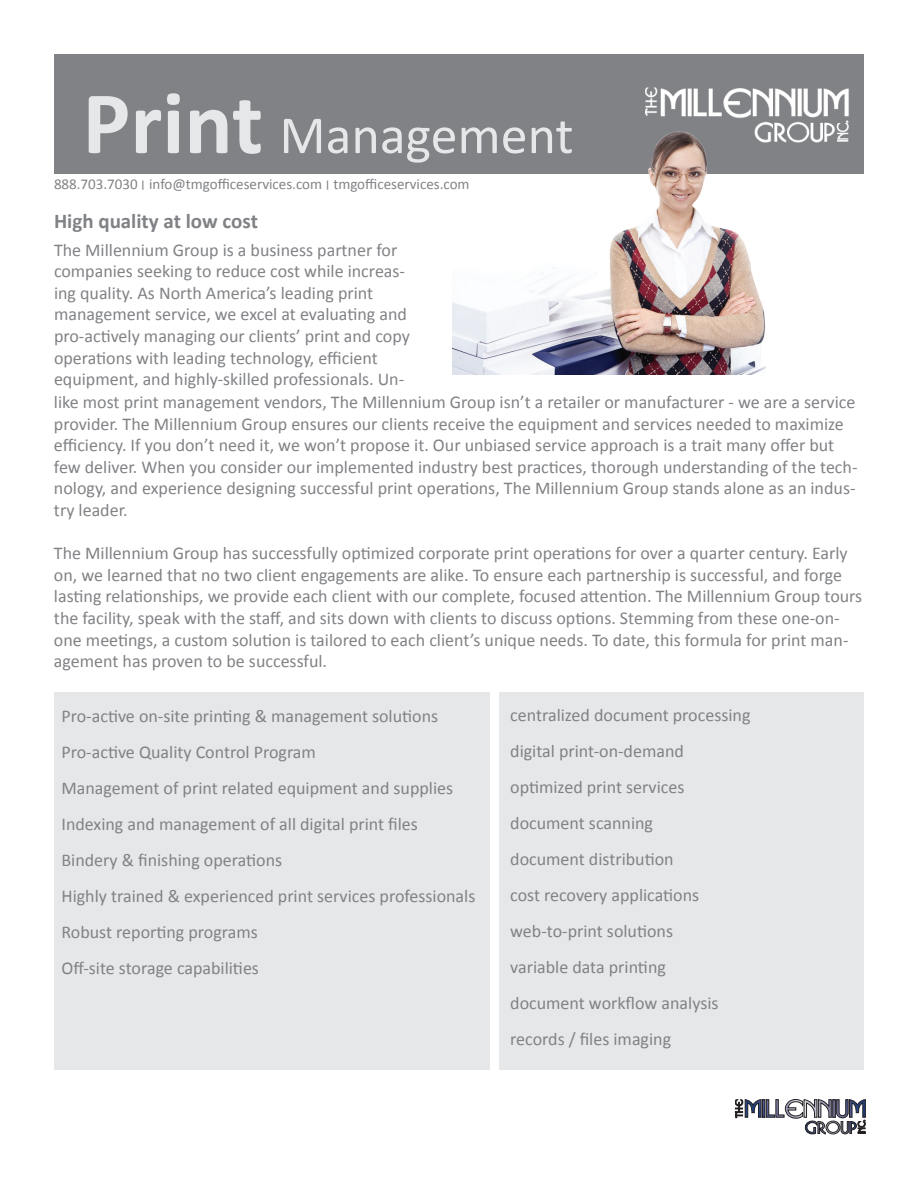
<style>
.page{position:relative;width:918px;height:1188px;background:#fff}
.page>*{position:absolute;margin:0;border:0;box-sizing:border-box;transform-origin:0 0}
.t1{font:54px "Calibri";color:#e6e7e9}
.t2{font:700 21px "Calibri";color:#808285}
.t3{font:18px/21.6px "Calibri";color:#808285}
.t4{font:15px "Calibri";color:#808285}
.s1{font-weight:700;font-size:90px}
.s2{font-family:"Times New Roman"}
</style>
<div class="page">
<div style="left:54px;top:692px;width:810px;height:378px;background:#e6e7e9"></div>
<div style="left:54px;top:54px;width:810px;height:120px;background:#808285"></div>
<svg style="left:734px;top:1099px;width:132px;height:36px"></svg>
<img style="left:452px;top:155px;width:313px;height:220px">
<div style="left:491px;top:670px;width:8px;height:446px;background:#fff"></div>
<img style="left:645px;top:87px;width:204px;height:68px">
<h1 class="t1" style="left:82px;top:101px;width:493px"><span class="s1">Print</span> Management</h1>
<p class="t4" style="left:54px;top:174px;width:417px">888.703.7030 <span class="s2">׀</span> info@tmgofficeservices.com <span class="s2">׀</span> tmgofficeservices.com</p>
<p class="t2" style="left:54px;top:208px;width:205px">High quality at low cost</p>
<p class="t3" style="left:54px;top:239px;width:358px">The Millennium Group is a business partner for companies seeking to reduce cost while increas&shy;ing quality. As North America’s leading print management service, we excel at evaluating and pro-actively managing our clients’ print and copy operations with leading technology, efficient equipment, and highly-skilled professionals. Un-</p>
<p class="t3" style="left:54px;top:391px;width:805px">like most print management vendors, The Millennium Group isn’t a retailer or manufacturer - we are a service provider. The Millennium Group ensures our clients receive the equipment and services needed to maximize efficiency. If you don’t need it, we won’t propose it. Our unbiased service approach is a trait many offer but few deliver. When you consider our implemented industry best practices, thorough understanding of the tech&shy;nology, and experience designing successful print operations, The Millennium Group stands alone as an indus&shy;try leader.</p>
<p class="t3" style="left:54px;top:542px;width:810px">The Millennium Group has successfully optimized corporate print operations for over a quarter century. Early on, we learned that no two client engagements are alike. To ensure each partnership is successful, and forge lasting relationships, we provide each client with our complete, focused attention. The Millennium Group tours the facility, speak with the staff, and sits down with clients to discuss options. Stemming from these one-on&shy;one meetings, a custom solution is tailored to each client’s unique needs. To date, this formula for print man&shy;agement has proven to be successful.</p>
<p class="t3" style="left:62px;top:698px;width:415px;line-height:36px">Pro-active on-site printing &amp; management solutions Pro-active Quality Control Program<br>Management of print related equipment and supplies Indexing and management of all digital print files Bindery &amp; finishing operations<br>Highly trained &amp; experienced print services professionals Robust reporting programs<br>Off-site storage capabilities</p>
<p class="t3" style="left:510px;top:698px;width:242px;line-height:36px">centralized document processing digital print-on-demand optimized print services document scanning<br>document distribution<br>cost recovery applications web-to-print solutions<br>variable data printing<br>document workflow analysis records / files imaging</p>
</div>
